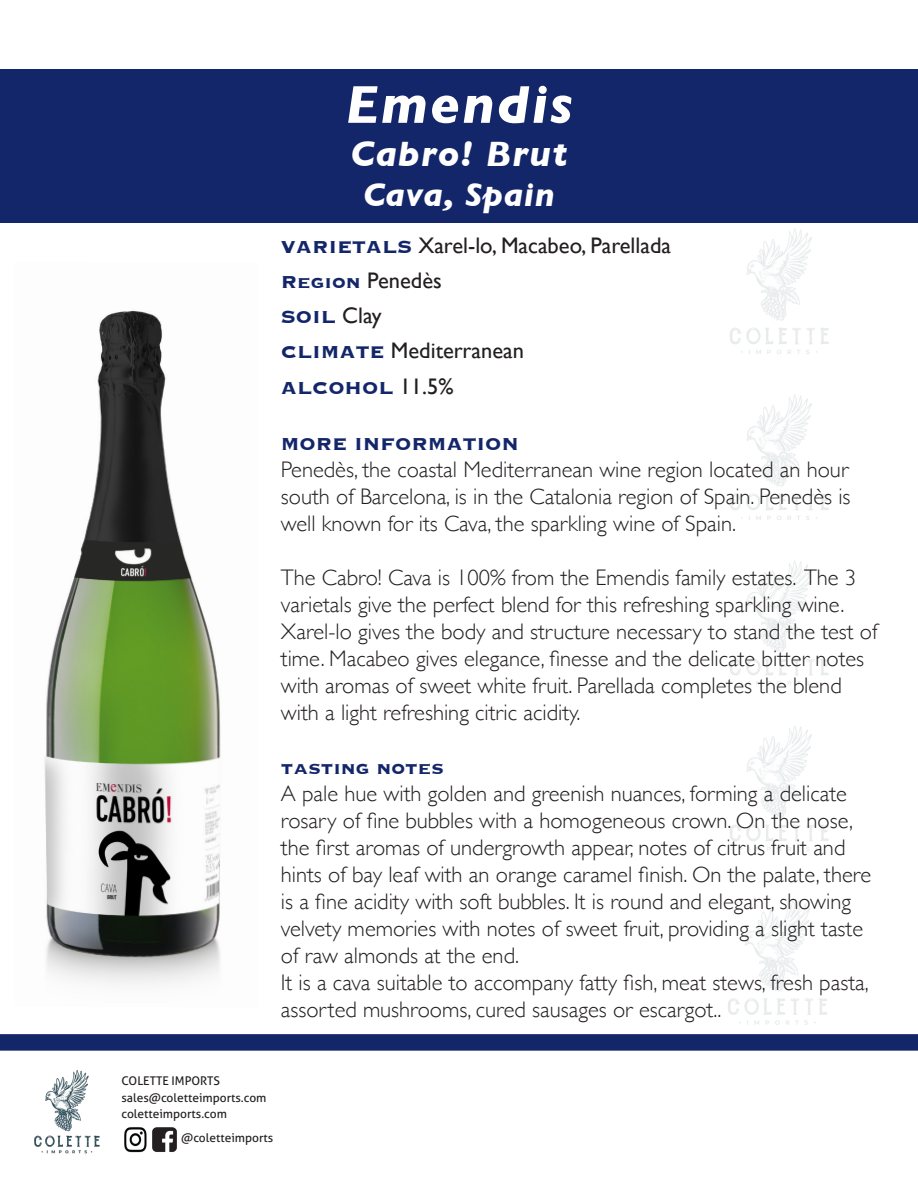
<style>
.page{position:relative;width:918px;height:1188px;background:#fff}
.page>*{position:absolute;margin:0;border:0;box-sizing:border-box;transform-origin:0 0}
.t1{font:italic 700 54px "Gill Sans";letter-spacing:.04em;color:#fff}
.t2{font:italic 700 36px "Gill Sans";letter-spacing:.04em;color:#fff}
.t3{font:italic 700 33px "Gill Sans";letter-spacing:.02em;color:#fff}
.t4{font:300 22.5px/27px "Gill Sans";color:#231f20}
.t5{font:22.5px "Gill Sans";color:#231f20}
.t6{font:700 22.5px "Copperplate";color:#132669}
.t7{font:12px "Aller";color:#231f20}
.s1{font-family:"Copperplate";font-weight:700;color:#132669}
.s2{font-family:"Gill Sans";font-weight:400;color:#231f20}
</style>
<div class="page">
<div style="left:0;top:69px;width:918px;height:153px;background:#132669"></div>
<img style="left:716px;top:222px;width:154px;height:629px">
<img style="left:728px;top:899px;width:99px;height:126px">
<img style="left:34px;top:1070px;width:66px;height:84px">
<div style="left:0;top:1034px;width:918px;height:17px;background:#132669"></div>
<img style="left:124px;top:1127px;width:53px;height:26px">
<img style="left:44px;top:310px;width:177px;height:674px">
<p class="t1" style="left:345px;top:73px;width:229px">Emendis</p>
<p class="t2" style="left:350px;top:133px;width:219px">Cabro! Brut</p>
<p class="t3" style="left:363px;top:175px;width:193px">Cava, Spain</p>
<p class="t5" style="left:281px;top:232px;width:392px"><span class="s1">VARIETALS</span> Xarel-lo, Macabeo, Parellada</p>
<p class="t5" style="left:281px;top:267px;width:162px"><span class="s1">Region</span> Penedès</p>
<p class="t6" style="left:281px;top:302px;width:102px">SOIL <span class="s2">Clay</span></p>
<p class="t5" style="left:281px;top:338px;width:245px"><span class="s1">CLIMATE</span> Mediterranean</p>
<p class="t6" style="left:281px;top:373px;width:174px">ALCOHOL <span class="s2">11.5%</span></p>
<p class="t6" style="left:281px;top:430px;width:240px">MORE INFORMATION</p>
<p class="t4" style="left:281px;top:455px;width:571px;text-align:justify">Penedès, the coastal Mediterranean wine region located an hour south of Barcelona, is in the Catalonia region of Spain. Penedès is well known for its Cava, the sparkling wine of Spain.</p>
<p class="t4" style="left:281px;top:563px;width:598px">The Cabro! Cava is 100% from the Emendis family estates. The 3 varietals give the perfect blend for this refreshing sparkling wine.<br>Xarel-lo gives the body and structure necessary to stand the test of time. Macabeo gives elegance, finesse and the delicate bitter notes with aromas of sweet white fruit. Parellada completes the blend with a light refreshing citric acidity.</p>
<p class="t6" style="left:281px;top:754px;width:165px">tasting notes</p>
<p class="t4" style="left:281px;top:779px;width:592px">A pale hue with golden and greenish nuances, forming a delicate rosary of fine bubbles with a homogeneous crown. On the nose, the first aromas of undergrowth appear, notes of citrus fruit and hints of bay leaf with an orange caramel finish. On the palate, there is a fine acidity with soft bubbles. It is round and elegant, showing velvety memories with notes of sweet fruit, providing a slight taste of raw almonds at the end.</p>
<p class="t4" style="left:281px;top:968px;width:589px">It is a cava suitable to accompany fatty fish, meat stews, fresh pasta, assorted mushrooms, cured sausages or escargot..</p>
<p class="t7" style="left:122px;top:1074px;width:100px">COLETTE IMPORTS</p>
<p class="t7" style="left:122px;top:1090px;width:147px">sales@coletteimports.com</p>
<p class="t7" style="left:122px;top:1107px;width:107px">coletteimports.com</p>
<p class="t7" style="left:181px;top:1130px;width:94px">@coletteimports</p>
</div>
